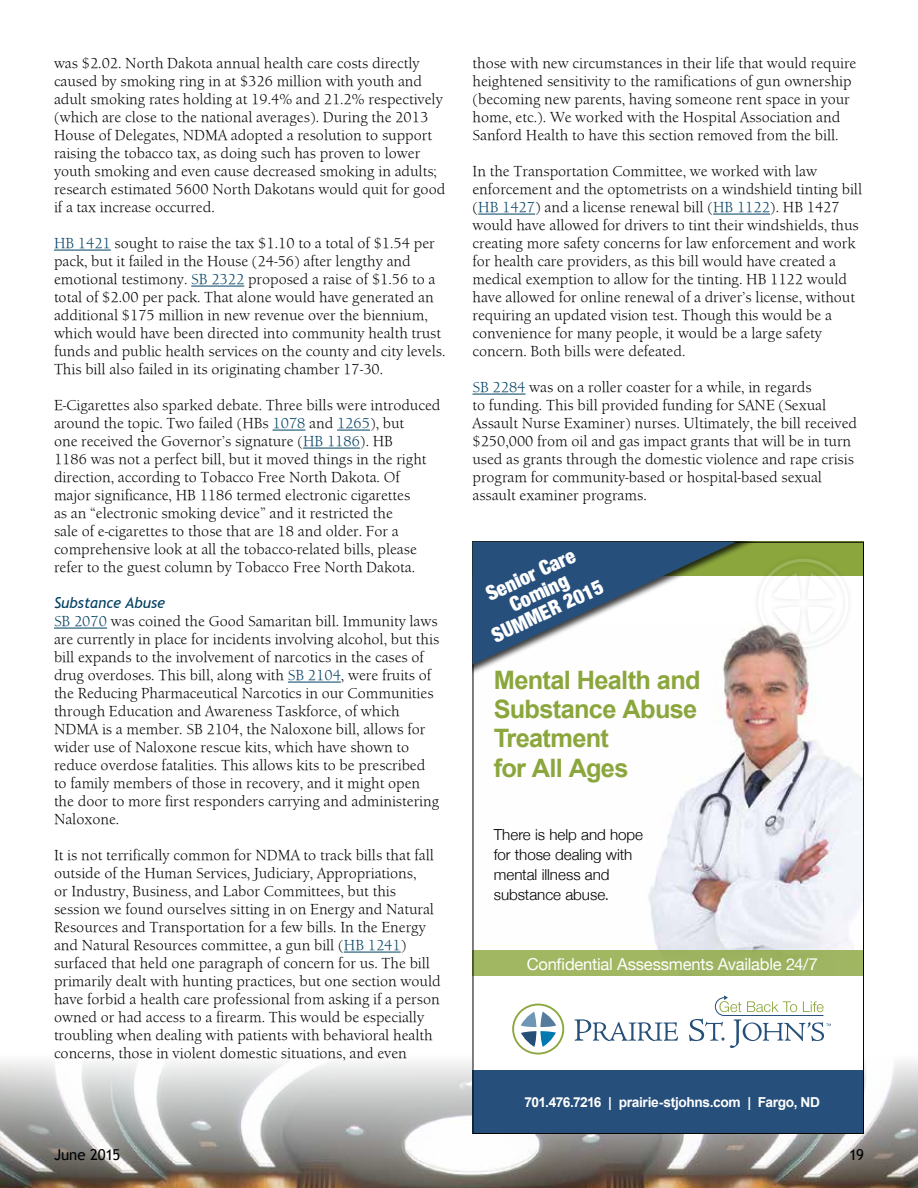
<style>
.page{position:relative;width:918px;height:1188px;background:#fff}
.page>*{position:absolute;margin:0;border:0;box-sizing:border-box;transform-origin:0 0}
.t1{font:700 25.35px/29px "Arial";letter-spacing:-.03em;color:#8ba63c}
.t2{font:900 condensed 20.1px/20.1px "Helvetica Neue";color:#fff;text-align:center}
.t3{font:16.5px "Helvetica Neue";letter-spacing:-.01em;color:#fff}
.t4{font:300 15.15px/20px "Helvetica Neue";color:#000}
.t5{font:15px/18px "Berkeley Old ITCTT Book";color:#000}
.t6{font:italic 15px "Trebuchet MS";color:#004062}
.t7{font:15px "Trebuchet MS";letter-spacing:-.015em;color:#000}
.t8{font:700 13.8px "Arial";letter-spacing:-.025em;color:#fff}
.s1{color:#004062}
</style>
<div class="page">
<img style="left:0;top:1061px;width:918px;height:127px">
<div style="left:472px;top:542px;width:392px;height:592px;background:#fff"></div>
<img style="left:472px;top:653px;width:390px;height:298px">
<svg style="left:575px;top:1019px;width:103px;height:22px"></svg>
<svg style="left:512px;top:1003px;width:53px;height:52px"></svg>
<svg style="left:689px;top:995px;width:142px;height:53px"></svg>
<div style="left:472px;top:542px;width:392px;height:34px;background:#8ba63c"></div>
<div style="left:472px;top:1071px;width:392px;height:63px;background:#264f7b"></div>
<div style="left:753px;top:553px;width:101px;height:100px;background:#000;opacity:.75"></div>
<svg style="left:794px;top:559px;width:55px;height:88px"></svg>
<div style="left:472px;top:951px;width:392px;height:25px;background:#a1b762"></div>
<div style="left:472px;top:542px;width:322px;height:200px;background:#000;opacity:.75"></div>
<svg style="left:472px;top:542px;width:264px;height:123px"></svg>
<hr style="left:54px;top:250px;width:57px;height:1px;background:#004062">
<hr style="left:191px;top:286px;width:53px;height:1px;background:#004062">
<hr style="left:273px;top:430px;width:33px;height:1px;background:#004062">
<hr style="left:337px;top:430px;width:33px;height:1px;background:#004062">
<hr style="left:303px;top:448px;width:57px;height:1px;background:#004062">
<hr style="left:54px;top:628px;width:53px;height:1px;background:#004062">
<hr style="left:288px;top:682px;width:53px;height:1px;background:#004062">
<hr style="left:344px;top:952px;width:57px;height:1px;background:#004062">
<hr style="left:478px;top:214px;width:57px;height:1px;background:#004062">
<hr style="left:713px;top:214px;width:57px;height:1px;background:#004062">
<hr style="left:472px;top:394px;width:54px;height:1px;background:#004062">
<p class="t5" style="left:54px;top:54px;width:393px">was $2.02. North Dakota annual health care costs directly caused by smoking ring in at $326 million with youth and adult smoking rates holding at 19.4% and 21.2% respectively (which are close to the national averages). During the 2013<br>House of Delegates, NDMA adopted a resolution to support raising the tobacco tax, as doing such has proven to lower youth smoking and even cause decreased smoking in adults; research estimated 5600 North Dakotans would quit for good if a tax increase occurred.</p>
<p class="t5" style="left:54px;top:234px;width:393px"><span class="s1">HB 1421</span> sought to raise the tax $1.10 to a total of $1.54 per pack, but it failed in the House (24-56) after lengthy and emotional testimony. <span class="s1">SB 2322</span> proposed a raise of $1.56 to a total of $2.00 per pack. That alone would have generated an additional $175 million in new revenue over the biennium, which would have been directed into community health trust funds and public health services on the county and city levels.<br>This bill also failed in its originating chamber 17-30.</p>
<p class="t5" style="left:54px;top:396px;width:388px">E-Cigarettes also sparked debate. Three bills were introduced around the topic. Two failed (HBs <span class="s1">1078</span> and <span class="s1">1265</span>), but<br>one received the Governor’s signature (<span class="s1">HB 1186</span>). HB<br>1186 was not a perfect bill, but it moved things in the right direction, according to Tobacco Free North Dakota. Of<br>major significance, HB 1186 termed electronic cigarettes<br>as an “electronic smoking device” and it restricted the<br>sale of e-cigarettes to those that are 18 and older. For a comprehensive look at all the tobacco-related bills, please refer to the guest column by Tobacco Free North Dakota.</p>
<p class="t6" style="left:54px;top:593px;width:113px">Substance Abuse</p>
<p class="t5" style="left:54px;top:612px;width:387px"><span class="s1">SB 2070</span> was coined the Good Samaritan bill. Immunity laws are currently in place for incidents involving alcohol, but this bill expands to the involvement of narcotics in the cases of drug overdoses. This bill, along with <span class="s1">SB 2104</span>, were fruits of the Reducing Pharmaceutical Narcotics in our Communities through Education and Awareness Taskforce, of which NDMA is a member. SB 2104, the Naloxone bill, allows for wider use of Naloxone rescue kits, which have shown to reduce overdose fatalities. This allows kits to be prescribed to family members of those in recovery, and it might open the door to more first responders carrying and administering Naloxone.</p>
<p class="t5" style="left:54px;top:846px;width:388px">It is not terrifically common for NDMA to track bills that fall outside of the Human Services, Judiciary, Appropriations,<br>or Industry, Business, and Labor Committees, but this session we found ourselves sitting in on Energy and Natural Resources and Transportation for a few bills. In the Energy and Natural Resources committee, a gun bill (<span class="s1">HB 1241</span>) surfaced that held one paragraph of concern for us. The bill primarily dealt with hunting practices, but one section would have forbid a health care professional from asking if a person owned or had access to a firearm. This would be especially troubling when dealing with patients with behavioral health concerns, those in violent domestic situations, and even</p>
<p class="t5" style="left:472px;top:54px;width:385px">those with new circumstances in their life that would require heightened sensitivity to the ramifications of gun ownership (becoming new parents, having someone rent space in your home, etc.). We worked with the Hospital Association and Sanford Health to have this section removed from the bill.</p>
<p class="t5" style="left:472px;top:162px;width:391px">In the Transportation Committee, we worked with law enforcement and the optometrists on a windshield tinting bill (<span class="s1">HB 1427</span>) and a license renewal bill (<span class="s1">HB 1122</span>). HB 1427 would have allowed for drivers to tint their windshields, thus creating more safety concerns for law enforcement and work for health care providers, as this bill would have created a medical exemption to allow for the tinting. HB 1122 would have allowed for online renewal of a driver’s license, without requiring an updated vision test. Though this would be a convenience for many people, it would be a large safety concern. Both bills were defeated.</p>
<p class="t5" style="left:472px;top:378px;width:386px"><span class="s1">SB 2284</span> was on a roller coaster for a while, in regards<br>to funding. This bill provided funding for SANE (Sexual Assault Nurse Examiner) nurses. Ultimately, the bill received $250,000 from oil and gas impact grants that will be in turn used as grants through the domestic violence and rape crisis program for community-based or hospital-based sexual assault examiner programs.</p>
<h2 class="t2" style="left:471px;top:590px;width:122px;rotate:-25deg">Senior Care<br>Coming<br>SUMMER 2015</h2>
<h1 class="t1" style="left:494px;top:667px;width:208px">Mental Health and<br>Substance Abuse<br>Treatment<br>for All Ages</h1>
<p class="t4" style="left:494px;top:824px;width:151px">There is help and hope for those dealing with mental illness and substance abuse.</p>
<p class="t3" style="left:527px;top:953px;width:293px">Confidential Assessments Available 24/7</p>
<p class="t8" style="left:525px;top:1094px;width:297px">701.476.7216 | prairie-stjohns.com | Fargo, ND</p>
<p class="t7" style="left:54px;top:1146px;width:68px">June 2015</p>
<p class="t7" style="left:849px;top:1146px;width:16px">19</p>
</div>
